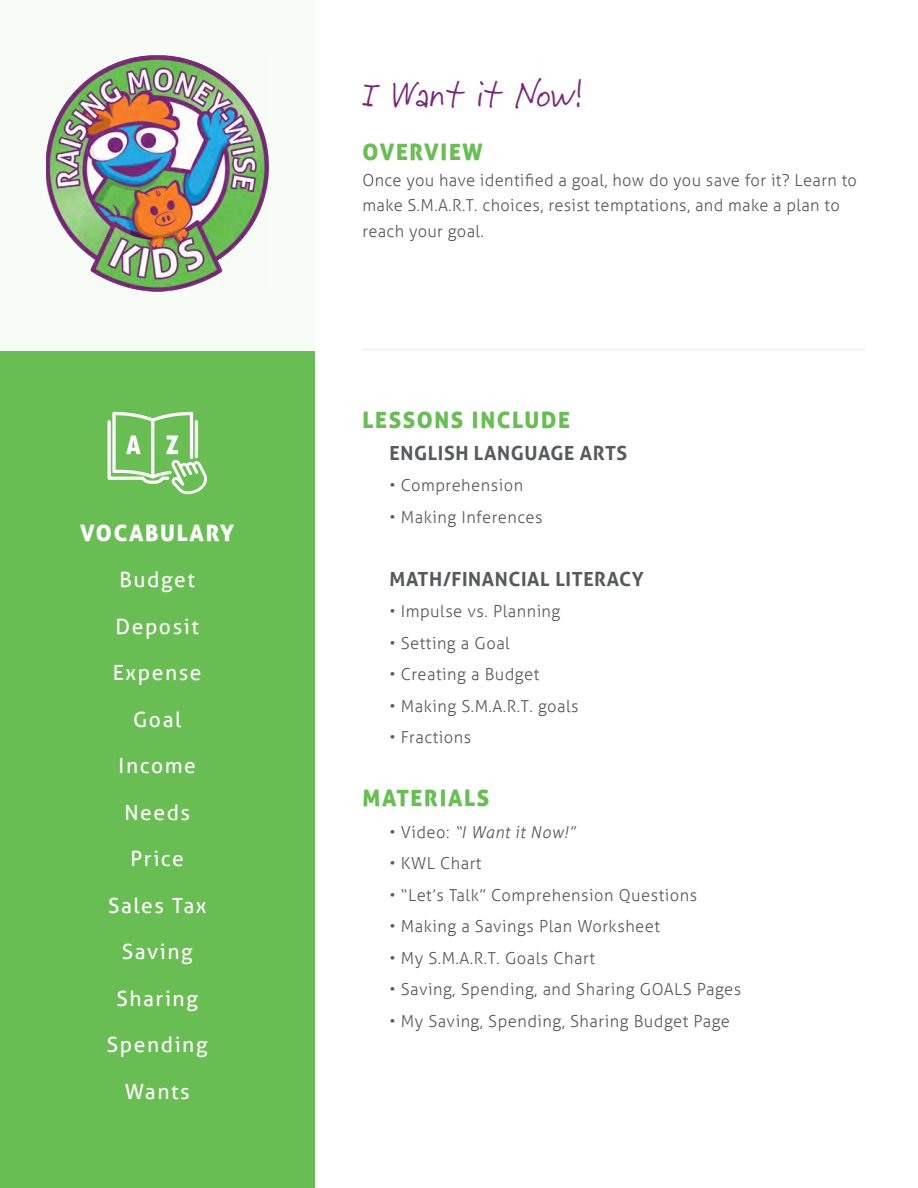
<style>
.page{position:relative;width:918px;height:1188px;background:#fff}
.page>*{position:absolute;margin:0;border:0;box-sizing:border-box;transform-origin:0 0}
.t1{font:36px "Jeff Script";color:#7a2878}
.t2{font:22.5px "Aller Display";letter-spacing:.075em;color:#69be53}
.t3{font:22.5px "Aller Display";letter-spacing:.075em;color:#fff}
.t4{font:21px "Aller";letter-spacing:.075em;color:#fff}
.t5{font:700 19.5px "Aller";letter-spacing:.03em;color:#58595b}
.t6{font:300 16.5px/25.5px "Aller";letter-spacing:.03em;color:#58595b}
.t7{font:italic 300 16.5px "Aller";letter-spacing:.03em;color:#58595b}
.s1{font-style:normal}
</style>
<div class="page">
<div style="left:0;top:0;width:314px;height:351px;background:#f8fcf6"></div>
<div style="left:0;top:351px;width:314px;height:837px;background:#69be53"></div>
<img style="left:46px;top:55px;width:222px;height:236px">
<hr style="left:363px;top:348px;width:502px;height:3px;background:#f6f6f6">
<svg style="left:107px;top:412px;width:100px;height:82px"></svg>
<h2 class="t3" style="left:80px;top:518px;width:155px">VOCABULARY</h2>
<p class="t4" style="left:120px;top:567px;width:77px">Budget</p>
<p class="t4" style="left:116px;top:613px;width:85px">Deposit</p>
<p class="t4" style="left:113px;top:660px;width:90px">Expense</p>
<p class="t4" style="left:133px;top:706px;width:50px">Goal</p>
<p class="t4" style="left:119px;top:753px;width:79px">Income</p>
<p class="t4" style="left:124px;top:799px;width:67px">Needs</p>
<p class="t4" style="left:131px;top:846px;width:55px">Price</p>
<p class="t4" style="left:108px;top:892px;width:100px">Sales Tax</p>
<p class="t4" style="left:122px;top:939px;width:72px">Saving</p>
<p class="t4" style="left:116px;top:985px;width:83px">Sharing</p>
<p class="t4" style="left:107px;top:1032px;width:102px">Spending</p>
<p class="t4" style="left:125px;top:1078px;width:67px">Wants</p>
<h1 class="t1" style="left:363px;top:68px;width:221px">I Want it Now!</h1>
<h2 class="t2" style="left:363px;top:138px;width:122px">OVERVIEW</h2>
<p class="t6" style="left:363px;top:167px;width:496px">Once you have identified a goal, how do you save for it? Learn to make S.M.A.R.T. choices, resist temptations, and make a plan to reach your goal.</p>
<h2 class="t2" style="left:363px;top:406px;width:209px">LESSONS INCLUDE</h2>
<p class="t5" style="left:390px;top:441px;width:239px">ENGLISH LANGUAGE ARTS</p>
<p class="t6" style="left:390px;top:473px;width:135px">• Comprehension</p>
<p class="t6" style="left:390px;top:504px;width:155px">• Making Inferences</p>
<p class="t5" style="left:390px;top:567px;width:256px">MATH/FINANCIAL LITERACY</p>
<p class="t6" style="left:390px;top:599px;width:172px">• Impulse vs. Planning</p>
<p class="t6" style="left:390px;top:630px;width:122px">• Setting a Goal</p>
<p class="t6" style="left:390px;top:662px;width:151px">• Creating a Budget</p>
<p class="t6" style="left:390px;top:693px;width:191px">• Making S.M.A.R.T. goals</p>
<p class="t6" style="left:390px;top:725px;width:83px">• Fractions</p>
<h2 class="t2" style="left:363px;top:784px;width:129px">MATERIALS</h2>
<p class="t7" style="left:390px;top:822px;width:187px"><span class="s1">• Video:</span> “I Want it Now!”</p>
<p class="t6" style="left:390px;top:851px;width:94px">• KWL Chart</p>
<p class="t6" style="left:390px;top:882px;width:309px">• “Let’s Talk” Comprehension Questions</p>
<p class="t6" style="left:390px;top:914px;width:272px">• Making a Savings Plan Worksheet</p>
<p class="t6" style="left:390px;top:945px;width:207px">• My S.M.A.R.T. Goals Chart</p>
<p class="t6" style="left:390px;top:977px;width:353px">• Saving, Spending, and Sharing GOALS Pages</p>
<p class="t6" style="left:390px;top:1008px;width:342px">• My Saving, Spending, Sharing Budget Page</p>
</div>
